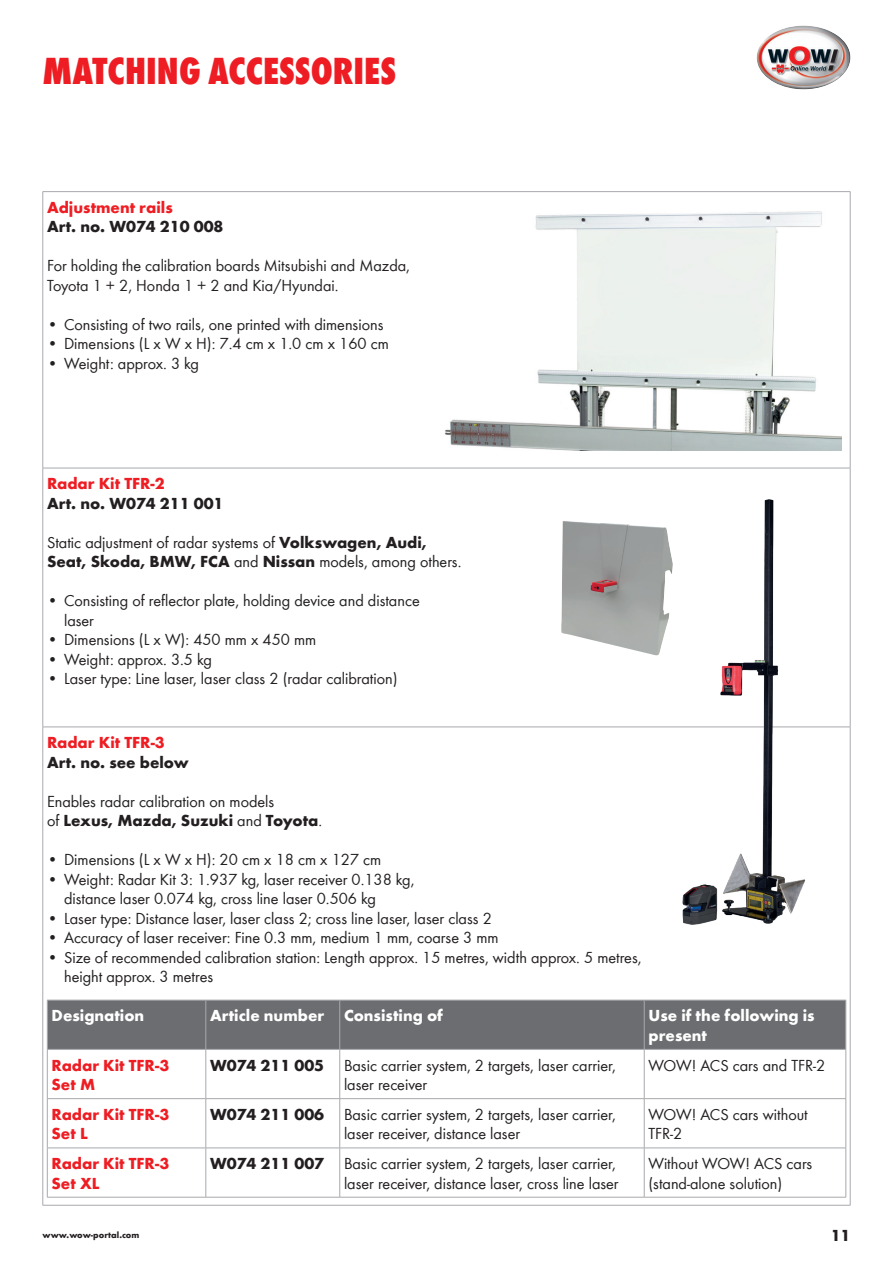
<style>
.page{position:relative;width:893px;height:1263px;background:#fff}
.page>*{position:absolute;margin:0;border:0;box-sizing:border-box;transform-origin:0 0}
.t1{font:800 condensed 39px "Wuerth";color:#ee1d23}
.t2{font:16.5px/19.5px "Wuerth";color:#231f20}
.t3{font:700 16.5px/19.5px "Wuerth";color:#ee1d23}
.t4{font:700 16.5px/19.5px "Wuerth";color:#fff}
.t5{font:700 16.5px "Wuerth";color:#231f20}
.t6{font:700 9px "Wuerth";color:#231f20}
.s1{font-weight:700}
</style>
<div class="page">
<img style="left:757px;top:26px;width:93px;height:63px">
<img style="left:445px;top:211px;width:397px;height:239px">
<hr style="left:43px;top:191px;width:807px;height:1px;background:#a8a9ad">
<hr style="left:43px;top:192px;width:1px;height:276px;background:#a8a9ad">
<hr style="left:850px;top:192px;width:1px;height:276px;background:#a8a9ad">
<hr style="left:43px;top:468px;width:807px;height:1px;background:#a8a9ad">
<hr style="left:43px;top:468px;width:1px;height:259px;background:#a8a9ad">
<hr style="left:850px;top:468px;width:1px;height:259px;background:#a8a9ad">
<hr style="left:43px;top:727px;width:807px;height:1px;background:#a8a9ad">
<hr style="left:43px;top:727px;width:1px;height:478px;background:#a8a9ad">
<hr style="left:850px;top:727px;width:1px;height:478px;background:#a8a9ad">
<hr style="left:43px;top:1205px;width:807px;height:1px;background:#a8a9ad">
<div style="left:48px;top:1001px;width:798px;height:48px;background:#6c6d70"></div>
<hr style="left:47px;top:1000px;width:159px;height:1px;background:#a8a9ad">
<hr style="left:47px;top:1000px;width:1px;height:49px;background:#a8a9ad">
<hr style="left:206px;top:1000px;width:134px;height:1px;background:#a8a9ad">
<hr style="left:206px;top:1000px;width:1px;height:49px;background:#a8a9ad">
<hr style="left:340px;top:1000px;width:304px;height:1px;background:#a8a9ad">
<hr style="left:339px;top:1000px;width:1px;height:49px;background:#a8a9ad">
<hr style="left:644px;top:1000px;width:202px;height:1px;background:#a8a9ad">
<hr style="left:644px;top:1000px;width:1px;height:49px;background:#a8a9ad">
<hr style="left:846px;top:1000px;width:1px;height:49px;background:#a8a9ad">
<hr style="left:47px;top:1049px;width:159px;height:1px;background:#a8a9ad">
<hr style="left:47px;top:1050px;width:1px;height:48px;background:#a8a9ad">
<hr style="left:206px;top:1049px;width:134px;height:1px;background:#a8a9ad">
<hr style="left:206px;top:1050px;width:1px;height:48px;background:#a8a9ad">
<hr style="left:340px;top:1049px;width:304px;height:1px;background:#a8a9ad">
<hr style="left:339px;top:1050px;width:1px;height:48px;background:#a8a9ad">
<hr style="left:644px;top:1049px;width:202px;height:1px;background:#a8a9ad">
<hr style="left:644px;top:1050px;width:1px;height:48px;background:#a8a9ad">
<hr style="left:846px;top:1050px;width:1px;height:48px;background:#a8a9ad">
<hr style="left:47px;top:1098px;width:159px;height:1px;background:#a8a9ad">
<hr style="left:47px;top:1099px;width:1px;height:49px;background:#a8a9ad">
<hr style="left:206px;top:1098px;width:134px;height:1px;background:#a8a9ad">
<hr style="left:206px;top:1099px;width:1px;height:49px;background:#a8a9ad">
<hr style="left:340px;top:1098px;width:304px;height:1px;background:#a8a9ad">
<hr style="left:339px;top:1099px;width:1px;height:49px;background:#a8a9ad">
<hr style="left:644px;top:1098px;width:202px;height:1px;background:#a8a9ad">
<hr style="left:644px;top:1099px;width:1px;height:49px;background:#a8a9ad">
<hr style="left:846px;top:1099px;width:1px;height:49px;background:#a8a9ad">
<hr style="left:47px;top:1148px;width:159px;height:1px;background:#a8a9ad">
<hr style="left:47px;top:1148px;width:1px;height:49px;background:#a8a9ad">
<hr style="left:206px;top:1148px;width:134px;height:1px;background:#a8a9ad">
<hr style="left:206px;top:1148px;width:1px;height:49px;background:#a8a9ad">
<hr style="left:340px;top:1148px;width:304px;height:1px;background:#a8a9ad">
<hr style="left:339px;top:1148px;width:1px;height:49px;background:#a8a9ad">
<hr style="left:644px;top:1148px;width:202px;height:1px;background:#a8a9ad">
<hr style="left:644px;top:1148px;width:1px;height:49px;background:#a8a9ad">
<hr style="left:846px;top:1148px;width:1px;height:49px;background:#a8a9ad">
<hr style="left:47px;top:1197px;width:159px;height:1px;background:#a8a9ad">
<hr style="left:206px;top:1197px;width:134px;height:1px;background:#a8a9ad">
<hr style="left:340px;top:1197px;width:304px;height:1px;background:#a8a9ad">
<hr style="left:644px;top:1197px;width:202px;height:1px;background:#a8a9ad">
<img style="left:561px;top:521px;width:112px;height:135px">
<img style="left:676px;top:499px;width:132px;height:426px">
<h1 class="t1" style="left:43px;top:43px;width:355px">MATCHING ACCESSORIES</h1>
<p class="t3" style="left:47px;top:196px;width:127px">Adjustment rails</p>
<p class="t5" style="left:47px;top:215px;width:178px">Art. no. W074 210 008</p>
<p class="t2" style="left:47px;top:255px;width:364px">For holding the calibration boards Mitsubishi and Mazda,<br>Toyota 1 + 2, Honda 1 + 2 and Kia/Hyundai.</p>
<p class="t2" style="left:47px;top:314px;width:338px">• Consisting of two rails, one printed with dimensions</p>
<p class="t2" style="left:47px;top:333px;width:343px">• Dimensions (L x W x H): 7.4 cm x 1.0 cm x 160 cm</p>
<p class="t2" style="left:47px;top:353px;width:154px">• Weight: approx. 3 kg</p>
<p class="t3" style="left:47px;top:473px;width:119px">Radar Kit TFR-2</p>
<p class="t5" style="left:47px;top:491px;width:178px">Art. no. W074 211 001</p>
<p class="t2" style="left:47px;top:532px;width:416px">Static adjustment of radar systems of <span class="s1">Volkswagen, Audi,<br>Seat, Skoda, BMW, FCA</span> and <span class="s1">Nissan</span> models, among others.</p>
<p class="t2" style="left:64px;top:590px;width:357px;text-indent:-17px">• Consisting of reflector plate, holding device and distance laser</p>
<p class="t2" style="left:47px;top:629px;width:271px">• Dimensions (L x W): 450 mm x 450 mm</p>
<p class="t2" style="left:47px;top:649px;width:166px">• Weight: approx. 3.5 kg</p>
<p class="t2" style="left:47px;top:668px;width:352px">• Laser type: Line laser, laser class 2 (radar calibration)</p>
<p class="t3" style="left:47px;top:732px;width:119px">Radar Kit TFR-3</p>
<p class="t5" style="left:47px;top:750px;width:143px">Art. no. see below</p>
<p class="t2" style="left:47px;top:791px;width:277px">Enables radar calibration on models<br>of <span class="s1">Lexus, Mazda, Suzuki</span> and <span class="s1">Toyota</span>.</p>
<p class="t2" style="left:47px;top:849px;width:336px">• Dimensions (L x W x H): 20 cm x 18 cm x 127 cm</p>
<p class="t2" style="left:64px;top:869px;width:352px;text-indent:-17px">• Weight: Radar Kit 3: 1.937 kg, laser receiver 0.138 kg, distance laser 0.074 kg, cross line laser 0.506 kg</p>
<p class="t2" style="left:47px;top:908px;width:446px">• Laser type: Distance laser, laser class 2; cross line laser, laser class 2</p>
<p class="t2" style="left:47px;top:927px;width:453px">• Accuracy of laser receiver: Fine 0.3 mm, medium 1 mm, coarse 3 mm</p>
<p class="t2" style="left:64px;top:947px;width:579px;text-indent:-17px">• Size of recommended calibration station: Length approx. 15 metres, width approx. 5 metres, height approx. 3 metres</p>
<p class="t4" style="left:52px;top:1005px;width:94px">Designation</p>
<p class="t4" style="left:210px;top:1005px;width:234px">Article number Consisting of</p>
<p class="t4" style="left:648px;top:1005px;width:168px">Use if the following is present</p>
<p class="t3" style="left:52px;top:1054px;width:119px">Radar Kit TFR-3<br>Set M</p>
<p class="t2" style="left:344px;top:1054px;width:273px;text-indent:-134px"><span class="s1">W074 211 005</span> Basic carrier system, 2 targets, laser carrier, laser receiver</p>
<p class="t2" style="left:648px;top:1054px;width:178px">WOW! ACS cars and TFR-2</p>
<p class="t3" style="left:52px;top:1103px;width:119px">Radar Kit TFR-3<br>Set L</p>
<p class="t2" style="left:344px;top:1104px;width:273px;text-indent:-134px"><span class="s1">W074 211 006</span> Basic carrier system, 2 targets, laser carrier, laser receiver, distance laser</p>
<p class="t2" style="left:648px;top:1104px;width:161px">WOW! ACS cars without<br>TFR-2</p>
<p class="t3" style="left:52px;top:1153px;width:119px">Radar Kit TFR-3<br>Set XL</p>
<p class="t2" style="left:210px;top:1153px;width:410px;text-align:right"><span class="s1">W074 211 007</span> Basic carrier system, 2 targets, laser carrier, laser receiver, distance laser, cross line laser</p>
<p class="t2" style="left:648px;top:1153px;width:165px">Without WOW! ACS cars (stand-alone solution)</p>
<p class="t6" style="left:43px;top:1228px;width:98px">www.wow-portal.com</p>
<p class="t5" style="left:831px;top:1223px;width:21px">11</p>
</div>
